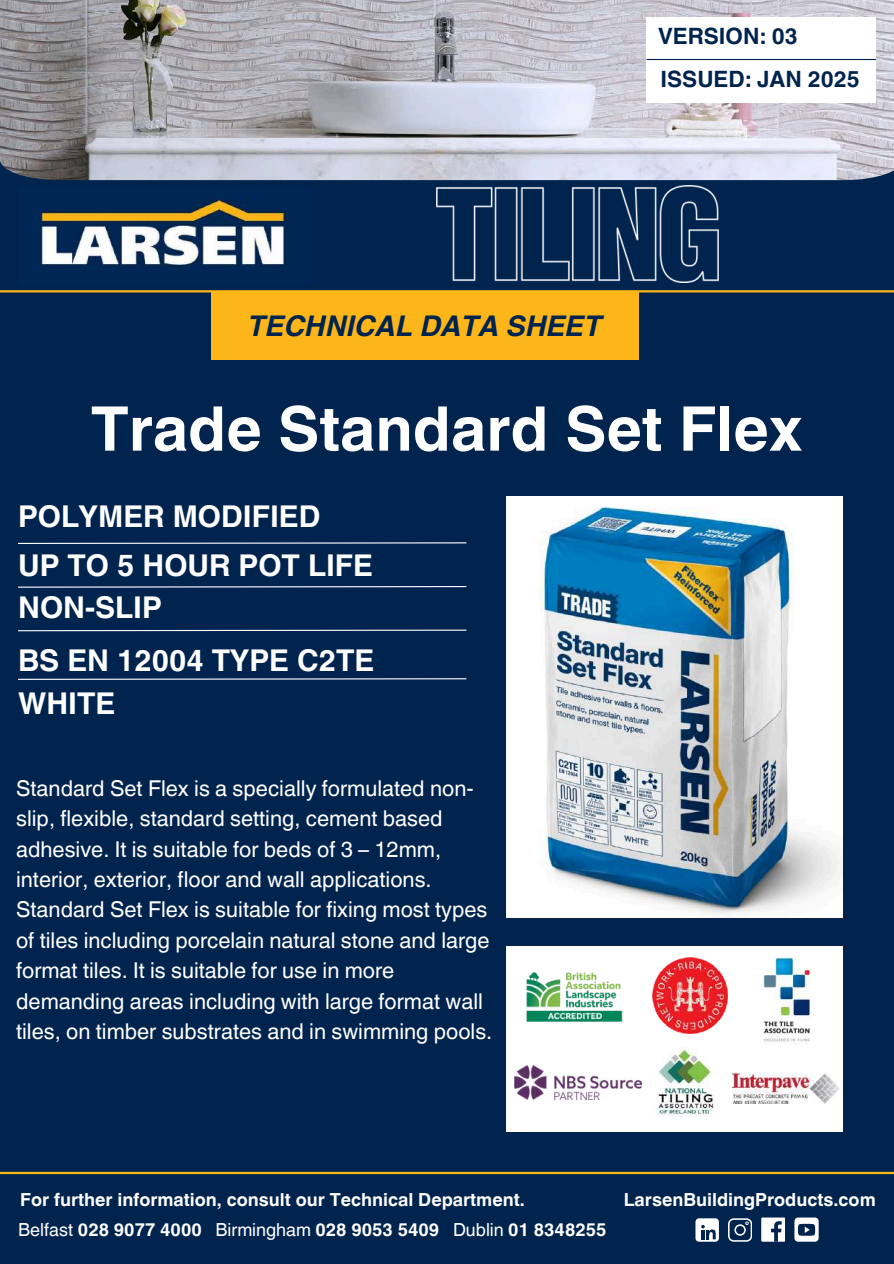
<style>
.page{position:relative;width:894px;height:1264px;background:#fff}
.page>*{position:absolute;margin:0;border:0;box-sizing:border-box;transform-origin:0 0}
.t1{font:700 61.5px "Helvetica World";color:#fff}
.t2{font:700 30px/41.7px "Helvetica World";color:#fff}
.t3{font:italic 700 28.5px "Helvetica World";color:#01244e}
.t4{font:700 22.5px/43.8px "Helvetica World";color:#01244e}
.t5{font:21.9px/30.3px "Helvetica World";color:#fff}
.t6{font:700 18px/29.2px "Helvetica World";color:#fff}
.s1{font-weight:400}
</style>
<div class="page">
<div style="left:0;top:0;width:893px;height:1263px;background:#01244e"></div>
<img style="left:40px;top:198px;width:245px;height:70px">
<hr style="left:0;top:290px;width:893px;height:2px;background:#fcb61a">
<hr style="left:0;top:1171px;width:893px;height:3px;background:#fcb61a">
<div style="left:761px;top:1217px;width:23px;height:24px;background:#fff"></div>
<svg style="left:771px;top:1221px;width:10px;height:20px"></svg>
<svg style="left:728px;top:1218px;width:23px;height:23px"></svg>
<div style="left:695px;top:1218px;width:23px;height:23px;background:#fff;border-radius:4px"></div>
<svg style="left:701px;top:1225px;width:14px;height:14px"></svg>
<div style="left:794px;top:1217px;width:23px;height:24px;background:#fff;border-radius:4px"></div>
<svg style="left:798px;top:1223px;width:16px;height:12px"></svg>
<svg style="left:18px;top:586px;width:449px;height:2px"></svg>
<svg style="left:18px;top:542px;width:449px;height:2px"></svg>
<svg style="left:18px;top:629px;width:449px;height:3px"></svg>
<img style="left:0;top:0;width:893px;height:180px">
<div style="left:646px;top:17px;width:229px;height:85px;background:#fff"></div>
<hr style="left:646px;top:59px;width:229px;height:1px;background:#01244e">
<div style="left:506px;top:946px;width:336px;height:186px;background:#fff"></div>
<div style="left:211px;top:291px;width:428px;height:69px;background:#fcb61a"></div>
<img style="left:526px;top:972px;width:97px;height:50px">
<img style="left:763px;top:957px;width:48px;height:88px">
<img style="left:514px;top:1065px;width:127px;height:34px">
<img style="left:656px;top:1047px;width:59px;height:70px">
<img style="left:652px;top:957px;width:75px;height:76px">
<img style="left:732px;top:1073px;width:106px;height:30px">
<svg style="left:18px;top:678px;width:449px;height:2px"></svg>
<img style="left:436px;top:186px;width:282px;height:96px">
<img style="left:506px;top:496px;width:336px;height:421px">
<p class="t4" style="left:658px;top:11px;width:203px">VERSION: 03<br>ISSUED: JAN 2025</p>
<h3 class="t3" style="left:248px;top:303px;width:355px">TECHNICAL DATA SHEET</h3>
<h1 class="t1" style="left:91px;top:378px;width:713px">Trade Standard Set Flex</h1>
<h2 class="t2" style="left:18px;top:492px;width:304px">POLYMER MODIFIED</h2>
<h2 class="t2" style="left:18px;top:541px;width:356px">UP TO 5 HOUR POT LIFE<br>NON-SLIP</h2>
<h2 class="t2" style="left:18px;top:636px;width:358px">BS EN 12004 TYPE C2TE</h2>
<h2 class="t2" style="left:18px;top:679px;width:99px">WHITE</h2>
<p class="t5" style="left:16px;top:773px;width:477px">Standard Set Flex is a specially formulated non&shy;slip, flexible, standard setting, cement based adhesive. It is suitable for beds of 3 – 12mm, interior, exterior, floor and wall applications.<br>Standard Set Flex is suitable for fixing most types of tiles including porcelain natural stone and large format tiles. It is suitable for use in more demanding areas including with large format wall tiles, on timber substrates and in swimming pools.</p>
<p class="t6" style="left:18px;top:1183px;width:589px">For further information, consult our Technical Department.<br><span class="s1">Belfast</span> 028 9077 4000 <span class="s1">Birmingham</span> 028 9053 5409 <span class="s1">Dublin</span> 01 8348255</p>
<p class="t6" style="left:623px;top:1183px;width:253px">LarsenBuildingProducts.com</p>
</div>
